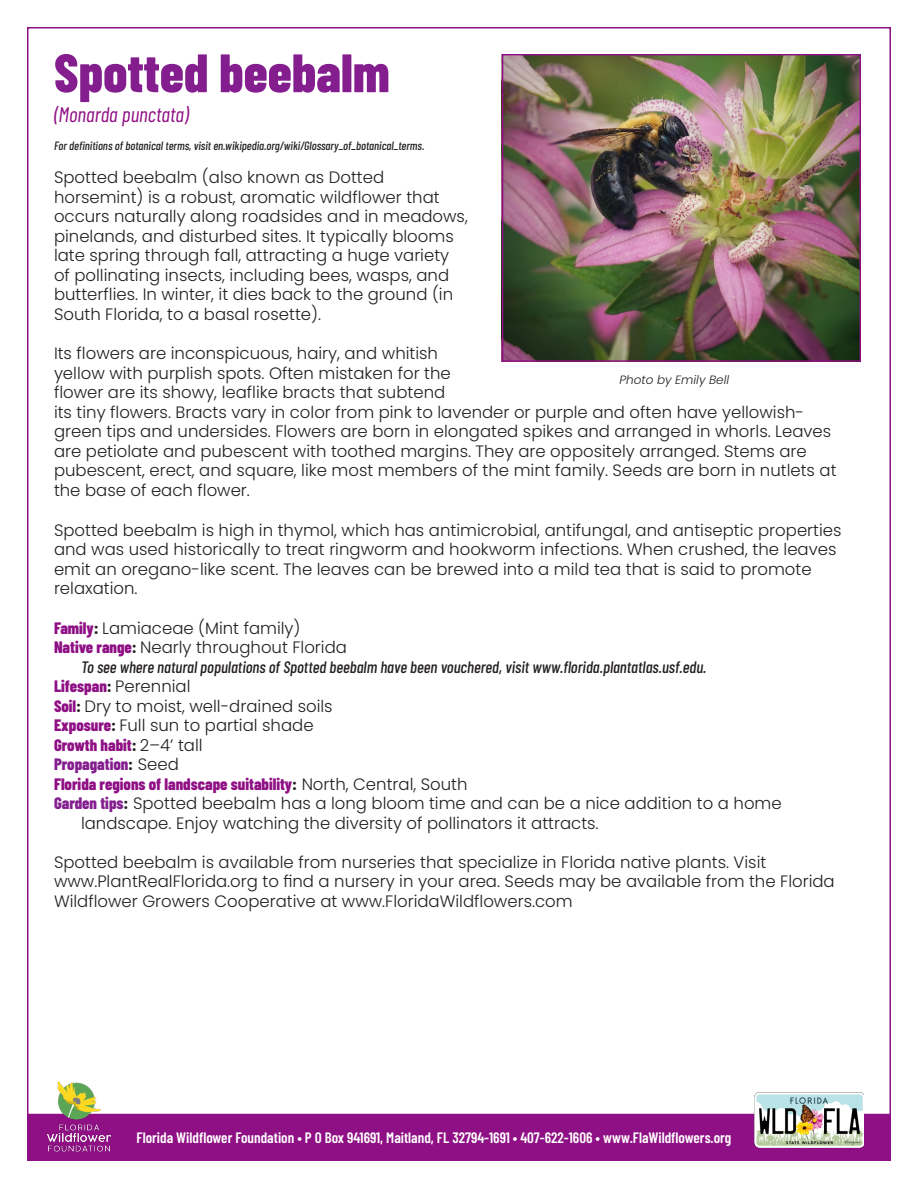
<style>
.page{position:relative;width:918px;height:1188px;background:#fff}
.page>*{position:absolute;margin:0;border:0;box-sizing:border-box;transform-origin:0 0}
.t1{font:800 54px "Barlow Condensed";color:#841e8f}
.t2{font:italic 21px "Barlow Condensed";color:#8f0f84}
.t3{font:300 16.5px/19.5px "Poppins";color:#231f20}
.t4{font:italic 500 16.5px "Barlow Condensed";color:#231f20}
.t5{font:800 16.5px "Barlow Condensed";color:#8f0f84}
.t6{font:800 16.5px "Barlow Condensed";color:#841e8f}
.t7{font:600 15px "Barlow Condensed";color:#fff}
.t8{font:italic 500 12px "Barlow Condensed";color:#231f20}
.t9{font:italic 300 12px "Poppins";color:#231f20}
.s1{font-family:"Barlow Condensed";font-weight:800;color:#8f0f84}
.s2{font-family:"Barlow Condensed";font-weight:800}
.s3{color:#231f20}
.s4{font-family:"Poppins";font-weight:300;color:#231f20}
.s5{font-family:"Barlow Condensed";font-weight:800;color:#841e8f}
</style>
<div class="page">
<div style="left:27px;top:1114px;width:864px;height:47px;background:#8f0f84"></div>
<img style="left:754px;top:1092px;width:110px;height:55px">
<img style="left:504px;top:56px;width:355px;height:304px">
<div style="left:502px;top:54px;width:359px;height:308px;border:1px solid #8f0f84"></div>
<img style="left:44px;top:1082px;width:70px;height:70px">
<p class="t1" style="left:54px;top:35px;width:337px">Spotted beebalm</p>
<p class="t2" style="left:54px;top:100px;width:136px">(Monarda punctata)</p>
<p class="t8" style="left:54px;top:137px;width:372px">For definitions of botanical terms, visit en.wikipedia.org/wiki/Glossary_of_botanical_terms.</p>
<p class="t3" style="left:54px;top:168px;width:415px">Spotted beebalm (also known as Dotted horsemint) is a robust, aromatic wildflower that occurs naturally along roadsides and in meadows, pinelands, and disturbed sites. It typically blooms late spring through fall, attracting a huge variety of pollinating insects, including bees, wasps, and butterflies. In winter, it dies back to the ground (in South Florida, to a basal rosette).</p>
<p class="t3" style="left:54px;top:344px;width:784px">Its flowers are inconspicuous, hairy, and whitish<br>yellow with purplish spots. Often mistaken for the<br>flower are its showy, leaflike bracts that subtend<br>its tiny flowers. Bracts vary in color from pink to lavender or purple and often have yellowish&shy;green tips and undersides. Flowers are born in elongated spikes and arranged in whorls. Leaves are petiolate and pubescent with toothed margins. They are oppositely arranged. Stems are pubescent, erect, and square, like most members of the mint family. Seeds are born in nutlets at the base of each flower.</p>
<p class="t3" style="left:54px;top:520px;width:789px">Spotted beebalm is high in thymol, which has antimicrobial, antifungal, and antiseptic properties and was used historically to treat ringworm and hookworm infections. When crushed, the leaves emit an oregano-like scent. The leaves can be brewed into a mild tea that is said to promote relaxation.</p>
<p class="t3" style="left:54px;top:618px;width:248px"><span class="s1">Family</span><span class="s2">:</span> Lamiaceae (Mint family)</p>
<p class="t3" style="left:54px;top:638px;width:294px"><span class="s1">Native range</span><span class="s2">:</span> Nearly throughout Florida</p>
<p class="t4" style="left:81px;top:655px;width:627px">To see where natural populations of Spotted beebalm have been vouchered, visit www.florida.plantatlas.usf.edu.</p>
<p class="t3" style="left:54px;top:677px;width:138px"><span class="s1">Lifespan</span><span class="s2">:</span> Perennial</p>
<p class="t3" style="left:54px;top:696px;width:280px"><span class="s1">Soil</span><span class="s2">:</span> Dry to moist, well-drained soils</p>
<p class="t3" style="left:54px;top:716px;width:261px"><span class="s1">Exposure</span><span class="s2">:</span> Full sun to partial shade</p>
<p class="t5" style="left:54px;top:733px;width:150px">Growth habit<span class="s3">:</span> <span class="s4">2–4’ tall</span></p>
<p class="t6" style="left:54px;top:753px;width:126px">Propagation<span class="s3">:</span> <span class="s4">Seed</span></p>
<p class="t5" style="left:54px;top:772px;width:415px">Florida regions of landscape suitability<span class="s3">:</span> <span class="s4">North, Central, South</span></p>
<p class="t3" style="left:81px;top:794px;width:702px;text-indent:-27px"><span class="s5">Garden tips</span><span class="s2">:</span> Spotted beebalm has a long bloom time and can be a nice addition to a home landscape. Enjoy watching the diversity of pollinators it attracts.</p>
<p class="t3" style="left:54px;top:852px;width:782px">Spotted beebalm is available from nurseries that specialize in Florida native plants. Visit www.PlantRealFlorida.org to find a nursery in your area. Seeds may be available from the Florida<br>Wildflower Growers Cooperative at www.FloridaWildflowers.com</p>
<p class="t9" style="left:619px;top:373px;width:111px">Photo by Emily Bell</p>
<p class="t7" style="left:137px;top:1127px;width:596px">Florida Wildflower Foundation • P O Box 941691, Maitland, FL 32794-1691 • 407-622-1606 • www.FlaWildflowers.org</p>
</div>
